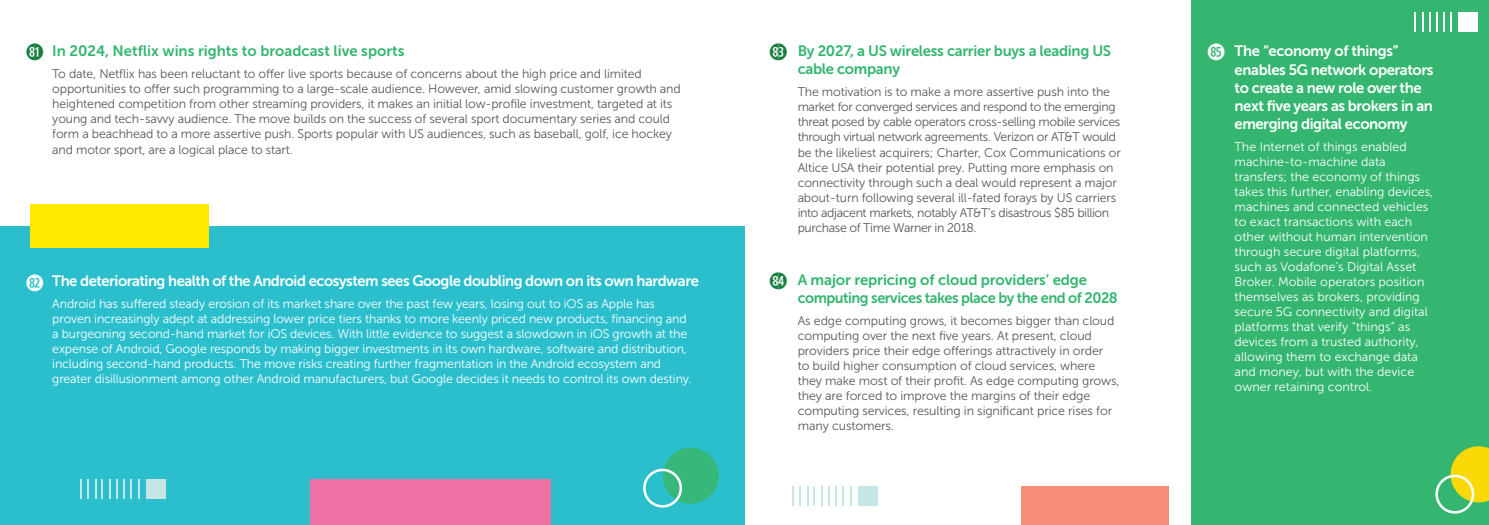
<style>
.page{position:relative;width:1489px;height:525px;background:#fff}
.page>*{position:absolute;margin:0;border:0;box-sizing:border-box;transform-origin:0 0}
.t1{font:700 22.5px "Combi Numerals";color:#167f3e}
.t2{font:700 22.5px "Combi Numerals";color:#fff}
.t3{font:15px/18px "Museo Sans 700";letter-spacing:-.03em;color:#fff}
.t4{font:15px/18px "Museo Sans 700";letter-spacing:-.02em;color:#35b670}
.t5{font:15px "Museo Sans 700";color:#35b670}
.t6{font:12.5px/15px "Museo Sans 300";letter-spacing:-.01em;color:#57585a}
.t7{font:12.5px/15px "Museo Sans 300";letter-spacing:-.01em;color:#fff}
</style>
<div class="page">
<div style="left:0;top:226px;width:744px;height:298px;background:#2bbfce"></div>
<div style="left:1191px;top:0;width:297px;height:524px;background:#35b670"></div>
<svg style="left:1450px;top:446px;width:38px;height:56px"></svg>
<div style="left:1435px;top:474px;width:38px;height:39px;border:2px solid #fff;border-radius:50%"></div>
<svg style="left:792px;top:486px;width:1px;height:20px"></svg>
<svg style="left:813px;top:486px;width:1px;height:20px"></svg>
<svg style="left:821px;top:486px;width:1px;height:20px"></svg>
<hr style="left:806px;top:486px;width:2px;height:20px;background:#c6e7e5">
<svg style="left:799px;top:486px;width:1px;height:20px"></svg>
<svg style="left:842px;top:486px;width:1px;height:20px"></svg>
<svg style="left:850px;top:486px;width:1px;height:20px"></svg>
<hr style="left:835px;top:486px;width:2px;height:20px;background:#c6e7e5">
<svg style="left:828px;top:486px;width:1px;height:20px"></svg>
<div style="left:857px;top:486px;width:20px;height:20px;background:#c6e7e5"></div>
<hr style="left:1413px;top:12px;width:2px;height:20px;background:#fff">
<hr style="left:1421px;top:12px;width:2px;height:20px;background:#fff">
<svg style="left:1450px;top:12px;width:1px;height:20px"></svg>
<hr style="left:1435px;top:12px;width:2px;height:20px;background:#fff">
<div style="left:1458px;top:12px;width:20px;height:20px;background:#fff"></div>
<div style="left:1020px;top:486px;width:148px;height:38px;background:#f58d79"></div>
<div style="left:309px;top:478px;width:241px;height:46px;background:#f171a6"></div>
<svg style="left:643px;top:447px;width:76px;height:61px"></svg>
<svg style="left:80px;top:479px;width:1px;height:20px"></svg>
<svg style="left:102px;top:479px;width:1px;height:20px"></svg>
<hr style="left:109px;top:479px;width:2px;height:20px;background:#c6e7e5">
<svg style="left:95px;top:479px;width:1px;height:20px"></svg>
<svg style="left:88px;top:479px;width:1px;height:20px"></svg>
<hr style="left:130px;top:479px;width:2px;height:20px;background:#c6e7e5">
<hr style="left:138px;top:479px;width:2px;height:20px;background:#c6e7e5">
<svg style="left:124px;top:479px;width:1px;height:20px"></svg>
<hr style="left:116px;top:479px;width:2px;height:20px;background:#c6e7e5">
<div style="left:146px;top:479px;width:20px;height:20px;background:#c6e7e5"></div>
<div style="left:31px;top:204px;width:178px;height:44px;background:#ffe901"></div>
<p class="t1" style="left:26px;top:44px;width:20px">8!</p>
<p class="t5" style="left:52px;top:43px;width:354px">In 2024, Netflix wins rights to broadcast live sports</p>
<p class="t6" style="left:52px;top:67px;width:630px">To date, Netflix has been reluctant to offer live sports because of concerns about the high price and limited opportunities to offer such programming to a large-scale audience. However, amid slowing customer growth and heightened competition from other streaming providers, it makes an initial low-profile investment, targeted at its young and tech-savvy audience. The move builds on the success of several sport documentary series and could form a beachhead to a more assertive push. Sports popular with US audiences, such as baseball, golf, ice hockey and motor sport, are a logical place to start.</p>
<p class="t2" style="left:26px;top:274px;width:20px">8@</p>
<p class="t3" style="left:52px;top:272px;width:648px">The deteriorating health of the Android ecosystem sees Google doubling down on its own hardware</p>
<p class="t7" style="left:52px;top:296px;width:641px">Android has suffered steady erosion of its market share over the past few years, losing out to iOS as Apple has proven increasingly adept at addressing lower price tiers thanks to more keenly priced new products, financing and a burgeoning second-hand market for iOS devices. With little evidence to suggest a slowdown in iOS growth at the expense of Android, Google responds by making bigger investments in its own hardware, software and distribution, including second-hand products. The move risks creating further fragmentation in the Android ecosystem and greater disillusionment among other Android manufacturers, but Google decides it needs to control its own destiny.</p>
<p class="t1" style="left:769px;top:44px;width:20px">8#</p>
<p class="t4" style="left:797px;top:42px;width:315px">By 2027, a US wireless carrier buys a leading US cable company</p>
<p class="t6" style="left:797px;top:85px;width:324px">The motivation is to make a more assertive push into the market for converged services and respond to the emerging threat posed by cable operators cross-selling mobile services through virtual network agreements. Verizon or AT&amp;T would be the likeliest acquirers; Charter, Cox Communications or Altice USA their potential prey. Putting more emphasis on connectivity through such a deal would represent a major about-turn following several ill-fated forays by US carriers into adjacent markets, notably AT&amp;T’s disastrous $85 billion purchase of Time Warner in 2018.</p>
<p class="t1" style="left:769px;top:272px;width:20px">8$</p>
<p class="t4" style="left:797px;top:271px;width:321px">A major repricing of cloud providers’ edge computing services takes place by the end of 2028</p>
<p class="t6" style="left:797px;top:313px;width:323px">As edge computing grows, it becomes bigger than cloud computing over the next five years. At present, cloud providers price their edge offerings attractively in order<br>to build higher consumption of cloud services, where they make most of their profit. As edge computing grows, they are forced to improve the margins of their edge computing services, resulting in significant price rises for many customers.</p>
<p class="t2" style="left:1206px;top:44px;width:20px">8%</p>
<p class="t3" style="left:1234px;top:42px;width:200px">The “economy of things” enables 5G network operators to create a new role over the next five years as brokers in an emerging digital economy</p>
<p class="t7" style="left:1234px;top:139px;width:200px">The Internet of things enabled machine-to-machine data transfers; the economy of things takes this further, enabling devices, machines and connected vehicles to exact transactions with each other without human intervention through secure digital platforms, such as Vodafone’s Digital Asset<br>Broker. Mobile operators position themselves as brokers, providing secure 5G connectivity and digital platforms that verify “things” as devices from a trusted authority, allowing them to exchange data and money, but with the device owner retaining control.</p>
</div>
